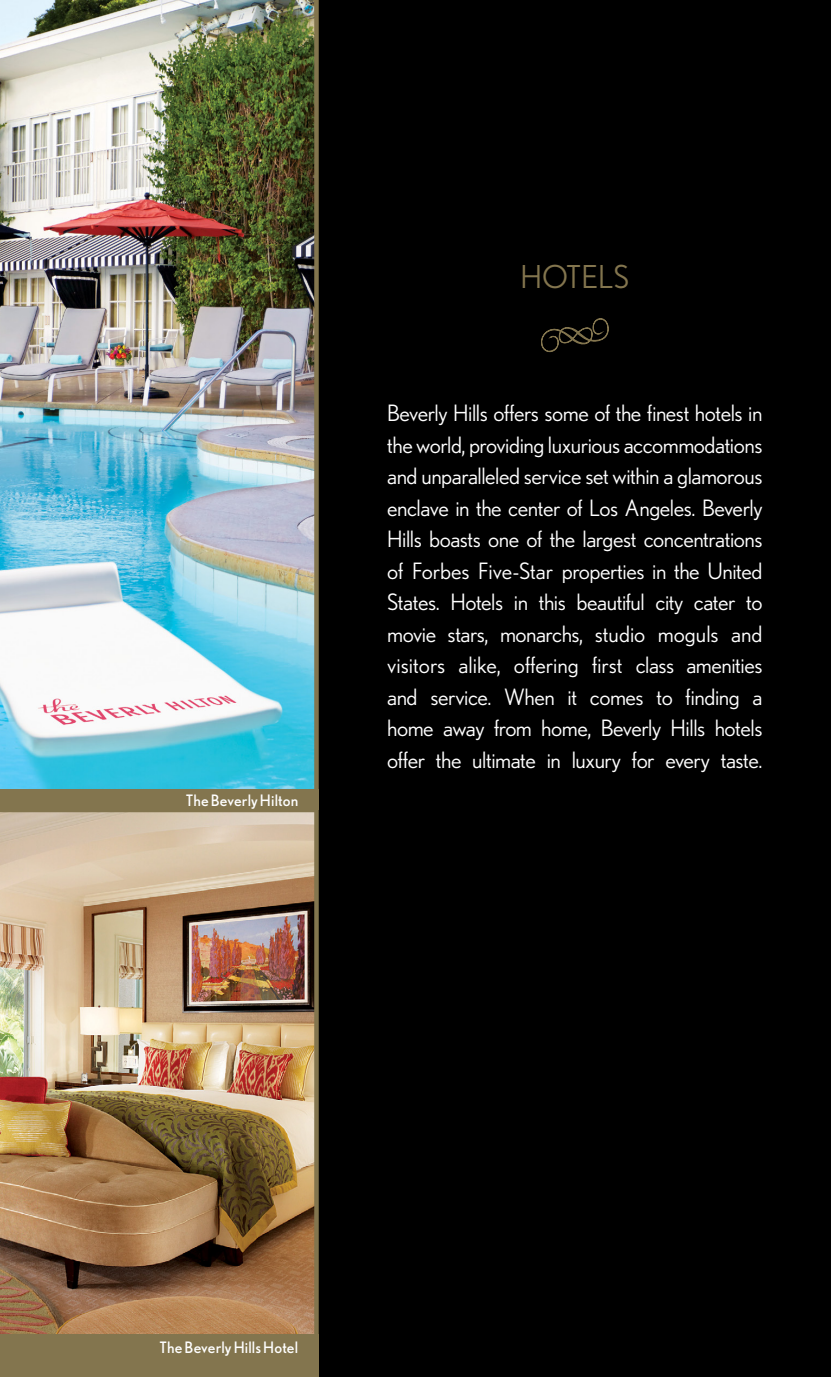
<style>
.page{position:relative;width:831px;height:1377px;background:#fff}
.page>*{position:absolute;margin:0;border:0;box-sizing:border-box;transform-origin:0 0}
.t1{font:31.5px "Nobel";color:#83754e}
.t2{font:22.5px/31.5px "Nobel";letter-spacing:-.02em;color:#fff;text-align:justify}
.t3{font:15.75px "Nobel";letter-spacing:.01em;color:#fff}
</style>
<div class="page">
<div style="left:317px;top:0;width:513px;height:1377px;background:#000"></div>
<img style="left:0;top:0;width:314px;height:790px">
<img style="left:0;top:812px;width:314px;height:523px">
<svg style="left:314px;top:0;width:4px;height:1335px;background:#827550"></svg>
<hr style="left:0;top:808px;width:317px;height:4px;background:#83754e">
<svg style="left:541px;top:318px;width:68px;height:35px"></svg>
<div style="left:0;top:790px;width:318px;height:20px;background:#83754e"></div>
<div style="left:0;top:1335px;width:318px;height:42px;background:#83754e"></div>
<p class="t3" style="left:186px;top:791px;width:114px">The Beverly Hilton</p>
<h1 class="t1" style="left:520px;top:259px;width:110px">HOTELS</h1>
<p class="t2" style="left:387px;top:397px;width:377px">Beverly Hills offers some of the finest hotels in the world, providing luxurious accommodations and unparalleled service set within a glamorous enclave in the center of Los Angeles. Beverly Hills boasts one of the largest concentrations of Forbes Five-Star properties in the United States. Hotels in this beautiful city cater to movie stars, monarchs, studio moguls and visitors alike, offering first class amenities and service. When it comes to finding a home away from home, Beverly Hills hotels offer the ultimate in luxury for every taste.</p>
<p class="t3" style="left:159px;top:1338px;width:140px">The Beverly Hills Hotel</p>
</div>
